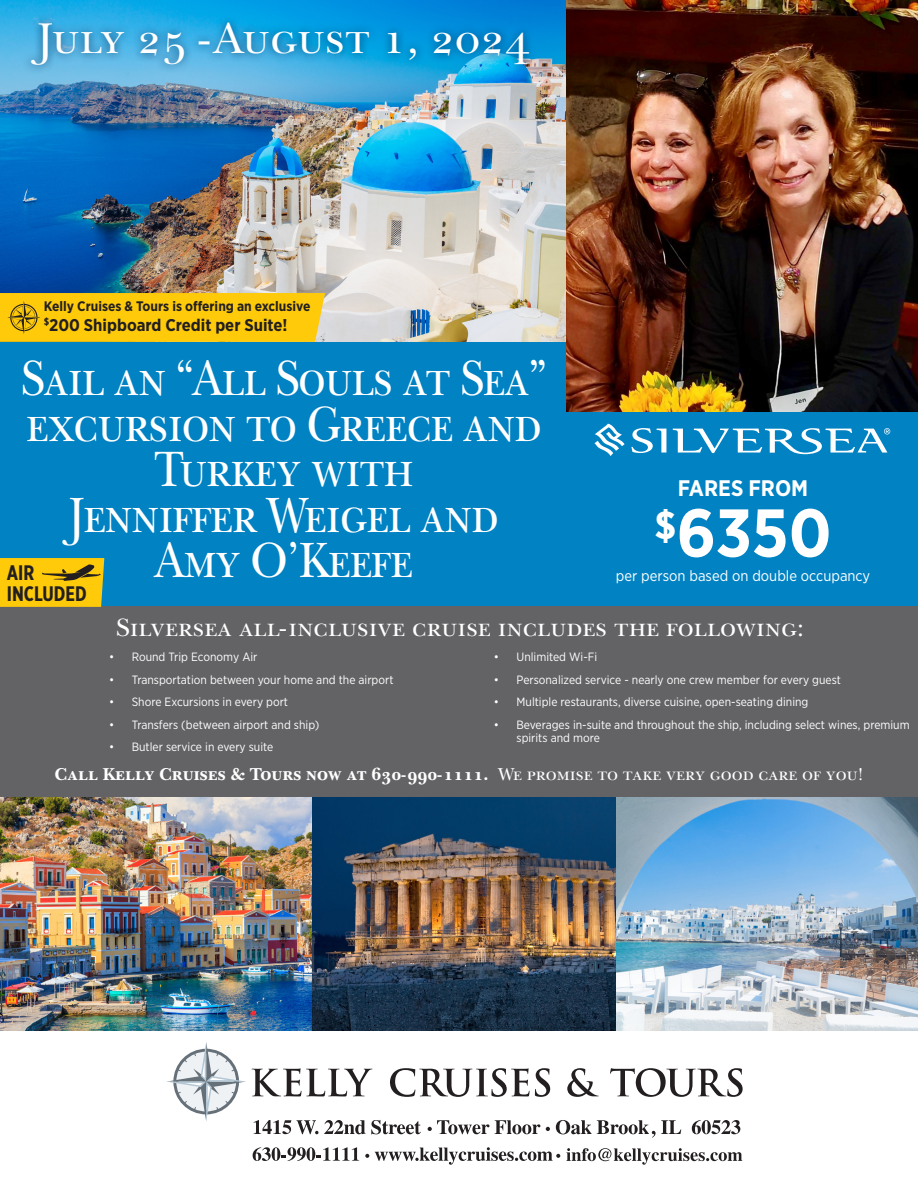
<style>
.page{position:relative;width:918px;height:1188px;background:#fff}
.page>*{position:absolute;margin:0;border:0;box-sizing:border-box;transform-origin:0 0}
.t1{font:700 67.5px "Gotham Narrow";color:#fff}
.t2{font:51.75px/45.6px "New Baskerville SC";letter-spacing:-.025em;color:#fff;text-align:center;scale:.88 1}
.t3{font:45px "New Baskerville SC";color:#fff}
.t4{font:26.25px "New Baskerville SC";color:#fff}
.t5{font:700 22.5px "Gotham Narrow";color:#fff}
.t6{font:700 21px "Gotham X Narrow";color:#231f20}
.t7{font:18px "New Baskerville Bold SC";color:#fff}
.t8{font:700 16.95px "Gotham Narrow";color:#231f20}
.t9{font:15px "Gotham Narrow";color:#fff}
.t10{font:700 13.8px "Gotham Narrow";color:#231f20}
.t11{font:12px/13.5px "Gotham Narrow";color:#fff}
.s1{font-family:"New Baskerville SC"}
</style>
<div class="page">
<div style="left:0;top:342px;width:579px;height:265px;background:#0082c3"></div>
<img style="left:0;top:797px;width:918px;height:233px">
<img style="left:0;top:0;width:566px;height:342px">
<div style="left:566px;top:407px;width:352px;height:200px;background:#0082c3"></div>
<div style="left:0;top:607px;width:918px;height:190px;background:#636366"></div>
<img style="left:566px;top:0;width:352px;height:411px">
<svg style="left:167px;top:1042px;width:79px;height:79px"></svg>
<svg style="left:252px;top:1068px;width:120px;height:28px"></svg>
<svg style="left:390px;top:1068px;width:160px;height:29px"></svg>
<svg style="left:567px;top:1068px;width:32px;height:29px"></svg>
<svg style="left:610px;top:1068px;width:133px;height:29px"></svg>
<svg style="left:254px;top:1120px;width:167px;height:14px"></svg>
<svg style="left:428px;top:1120px;width:112px;height:14px"></svg>
<svg style="left:546px;top:1127px;width:4px;height:4px"></svg>
<svg style="left:556px;top:1120px;width:125px;height:18px"></svg>
<svg style="left:692px;top:1120px;width:48px;height:14px"></svg>
<svg style="left:253px;top:1147px;width:106px;height:14px"></svg>
<svg style="left:365px;top:1154px;width:4px;height:4px"></svg>
<svg style="left:375px;top:1147px;width:185px;height:18px"></svg>
<svg style="left:566px;top:1148px;width:176px;height:17px"></svg>
<div style="left:22px;top:14px;width:516px;height:60px;background:#003160;opacity:.85"></div>
<svg style="left:594px;top:424px;width:31px;height:32px"></svg>
<svg style="left:631px;top:428px;width:35px;height:25px"></svg>
<svg style="left:673px;top:428px;width:217px;height:26px"></svg>
<div style="left:0;top:293px;width:325px;height:49px;background:#feca0a"></div>
<svg style="left:0;top:558px;width:104px;height:49px;background:#edbe0d"></svg>
<p class="t3" style="left:38px;top:13px;width:494px">July 25 -August 1, 2024</p>
<p class="t10" style="left:44px;top:298px;width:268px">Kelly Cruises &amp; Tours is offering an exclusive</p>
<p class="t8" style="left:44px;top:316px;width:245px"><sup>$</sup>200 Shipboard Credit per Suite!</p>
<p class="t2" style="left:21px;top:356px;width:599px">Sail an “All Souls at Sea” excursion to Greece and<br>Turkey with<br>Jenniffer Weigel and<br>Amy O’Keefe</p>
<p class="t6" style="left:7px;top:559px;width:29px">AIR</p>
<p class="t6" style="left:7px;top:580px;width:81px">INCLUDED</p>
<p class="t5" style="left:678px;top:476px;width:132px">FARES FROM</p>
<p class="t1" style="left:655px;top:495px;width:178px"><sup>$</sup>6350</p>
<p class="t9" style="left:616px;top:566px;width:256px">per person based on double occupancy</p>
<p class="t4" style="left:116px;top:613px;width:689px">Silversea all-inclusive cruise includes the following:</p>
<p class="t11" style="left:109px;top:650px;width:150px">• Round Trip Economy Air</p>
<p class="t11" style="left:109px;top:673px;width:286px">• Transportation between your home and the airport</p>
<p class="t11" style="left:109px;top:695px;width:181px">• Shore Excursions in every port</p>
<p class="t11" style="left:109px;top:718px;width:212px">• Transfers (between airport and ship)</p>
<p class="t11" style="left:109px;top:740px;width:166px">• Butler service in every suite</p>
<p class="t11" style="left:494px;top:650px;width:105px">• Unlimited Wi-Fi</p>
<p class="t11" style="left:494px;top:673px;width:349px">• Personalized service - nearly one crew member for every guest</p>
<p class="t11" style="left:494px;top:695px;width:316px">• Multiple restaurants, diverse cuisine, open-seating dining</p>
<p class="t11" style="left:517px;top:718px;width:395px;text-indent:-23px">• Beverages in-suite and throughout the ship, including select wines, premium spirits and more</p>
<p class="t7" style="left:54px;top:764px;width:811px">Call Kelly Cruises &amp; Tours now at 630-990-1111. <span class="s1">We promise to take very good care of you!</span></p>
</div>
